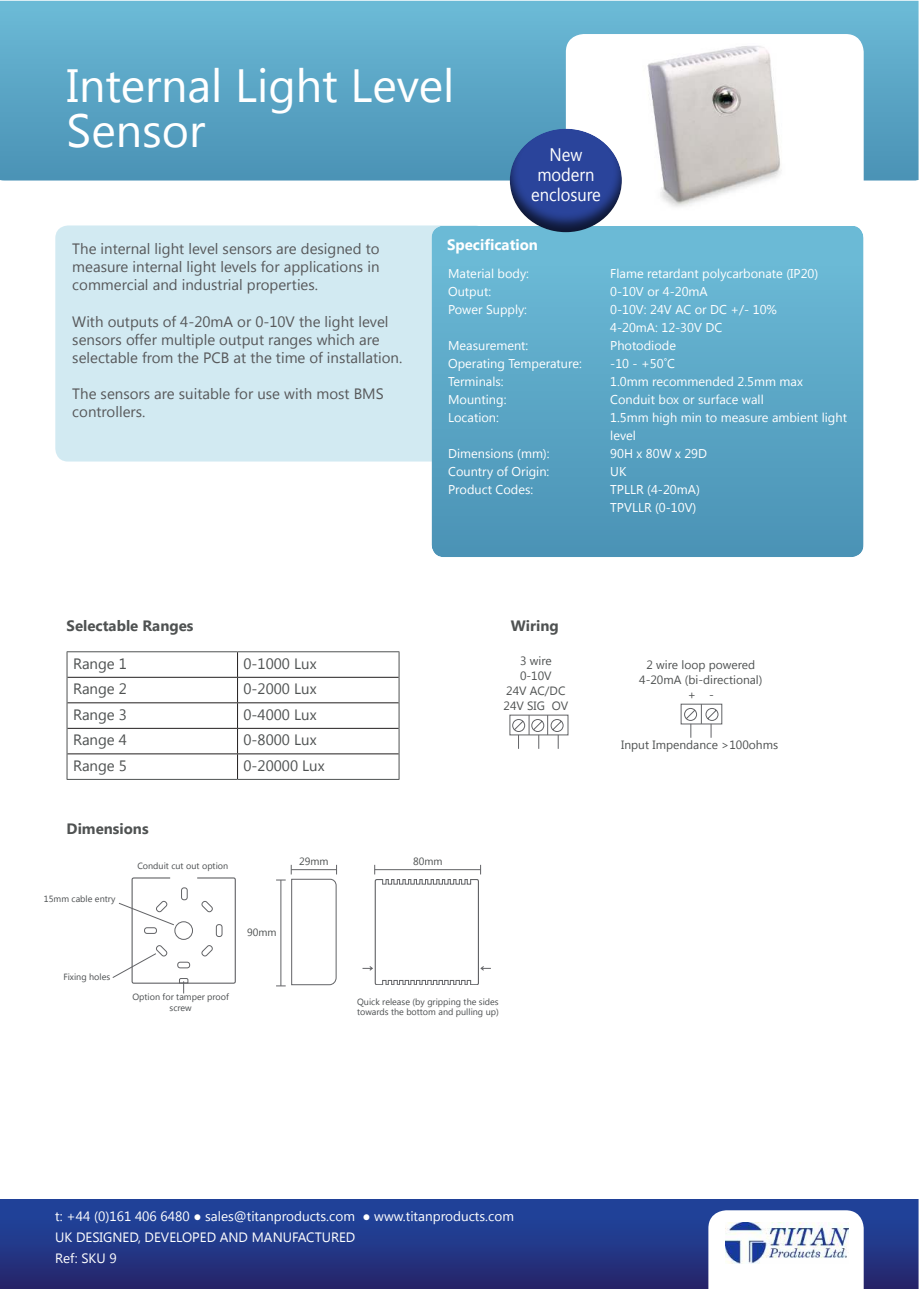
<style>
.page{position:relative;width:919px;height:1289px;background:#fff}
.page>*{position:absolute;margin:0;border:0;box-sizing:border-box;transform-origin:0 0}
.t1{font:46.5px/45px "Segoe UI";color:#fff}
.t2{font:18.15px/19.8px "Segoe UI";color:#fff;text-align:center;scale:.91 1}
.t3{font:15px/18px "Segoe UI";color:#57585a}
.t4{font:15px "Segoe UI";color:#4f5252}
.t5{font:700 15px "Segoe UI";color:#4f5252}
.t6{font:700 15px "Segoe UI";color:#fff}
.t7{font:13.5px/21px "Segoe UI";color:#fff}
.t8{font:12.75px/18px "Segoe UI";color:#fff}
.t9{font:12px/15px "Segoe UI";color:#4f5252;text-align:center}
.t10{font:10.5px "Segoe UI";color:#4f5252}
.t11{font:9px/10.5px "Segoe UI";color:#4a4d4f;text-align:center}
</style>
<div class="page">
<div style="left:680px;top:703px;width:42px;height:21px;border:1px solid #626366"></div>
<svg style="left:509px;top:714px;width:55px;height:35px"></svg>
<svg style="left:683px;top:703px;width:35px;height:35px"></svg>
<img style="left:0;top:1px;width:918px;height:180px">
<img style="left:0;top:1199px;width:918px;height:89px">
<svg style="left:708px;top:1210px;width:155px;height:78px"></svg>
<img style="left:725px;top:1222px;width:123px;height:41px">
<div style="left:566px;top:34px;width:297px;height:174px;background:#fff;border-radius:18px"></div>
<div style="left:55px;top:225px;width:432px;height:236px;background:#d2eaf2;border-radius:13px"></div>
<img style="left:431px;top:226px;width:432px;height:331px">
<hr style="left:67px;top:677px;width:170px;height:1px;background:#221f1f">
<hr style="left:237px;top:677px;width:161px;height:1px;background:#221f1f">
<hr style="left:67px;top:702px;width:170px;height:1px;background:#221f1f">
<hr style="left:237px;top:702px;width:161px;height:1px;background:#221f1f">
<hr style="left:67px;top:728px;width:170px;height:1px;background:#221f1f">
<hr style="left:237px;top:728px;width:161px;height:1px;background:#221f1f">
<svg style="left:237px;top:652px;width:1px;height:127px"></svg>
<hr style="left:67px;top:753px;width:170px;height:1px;background:#221f1f">
<hr style="left:237px;top:753px;width:161px;height:1px;background:#221f1f">
<hr style="left:67px;top:651px;width:170px;height:1px;background:#4f5252">
<hr style="left:237px;top:651px;width:162px;height:1px;background:#4f5252">
<svg style="left:67px;top:652px;width:1px;height:127px"></svg>
<svg style="left:398px;top:652px;width:1px;height:127px"></svg>
<hr style="left:67px;top:779px;width:170px;height:1px;background:#4f5252">
<hr style="left:237px;top:779px;width:162px;height:1px;background:#4f5252">
<svg style="left:507px;top:126px;width:115px;height:107px;background:#4b66a4"></svg>
<img style="left:647px;top:46px;width:135px;height:161px">
<div style="left:132px;top:877px;width:103px;height:106px;border:1px solid #626366;border-radius:2px"></div>
<div style="left:170px;top:874px;width:27px;height:9px;background:#fff"></div>
<div style="left:375px;top:879px;width:104px;height:106px;border:1px solid #626366;border-radius:2px"></div>
<svg style="left:382px;top:879px;width:89px;height:5px"></svg>
<svg style="left:382px;top:980px;width:89px;height:4px"></svg>
<div style="left:372px;top:984px;width:111px;height:9px;background:#fff"></div>
<hr style="left:374px;top:869px;width:106px;height:1px;background:#626366">
<svg style="left:276px;top:864px;width:61px;height:122px"></svg>
<svg style="left:362px;top:966px;width:11px;height:5px"></svg>
<svg style="left:480px;top:966px;width:11px;height:5px"></svg>
<svg style="left:112px;top:887px;width:111px;height:106px"></svg>
<h1 class="t1" style="left:67px;top:67px;width:389px">Internal Light Level<br>Sensor</h1>
<h2 class="t2" style="left:531px;top:146px;width:78px">New modern enclosure</h2>
<p class="t3" style="left:72px;top:241px;width:309px;text-align:justify">The internal light level sensors are designed to measure internal light levels for applications in commercial and industrial properties.</p>
<p class="t3" style="left:72px;top:313px;width:331px">With outputs of 4-20mA or 0-10V the light level sensors offer multiple output ranges which are selectable from the PCB at the time of installation.</p>
<p class="t3" style="left:72px;top:385px;width:313px">The sensors are suitable for use with most BMS controllers.</p>
<p class="t5" style="left:67px;top:614px;width:128px">Selectable Ranges</p>
<p class="t4" style="left:73px;top:657px;width:55px">Range 1</p>
<p class="t4" style="left:243px;top:653px;width:74px">0-1000 Lux</p>
<p class="t4" style="left:73px;top:683px;width:55px">Range 2</p>
<p class="t4" style="left:243px;top:678px;width:74px">0-2000 Lux</p>
<p class="t4" style="left:73px;top:708px;width:55px">Range 3</p>
<p class="t4" style="left:243px;top:704px;width:74px">0-4000 Lux</p>
<p class="t4" style="left:73px;top:734px;width:55px">Range 4</p>
<p class="t4" style="left:243px;top:729px;width:74px">0-8000 Lux</p>
<p class="t4" style="left:73px;top:759px;width:55px">Range 5</p>
<p class="t4" style="left:243px;top:755px;width:83px">0-20000 Lux</p>
<p class="t5" style="left:67px;top:818px;width:83px">Dimensions</p>
<p class="t6" style="left:447px;top:234px;width:92px">Specification</p>
<p class="t8" style="left:448px;top:266px;width:82px">Material body:</p>
<p class="t8" style="left:610px;top:266px;width:209px">Flame retardant polycarbonate (IP20)</p>
<p class="t8" style="left:448px;top:284px;width:44px">Output:</p>
<p class="t8" style="left:610px;top:284px;width:99px">0-10V or 4-20mA</p>
<p class="t8" style="left:448px;top:302px;width:80px">Power Supply:</p>
<p class="t8" style="left:610px;top:302px;width:168px">0-10V: 24V AC or DC +/- 10%<br>4-20mA: 12-30V DC</p>
<p class="t8" style="left:448px;top:338px;width:82px">Measurement:</p>
<p class="t8" style="left:610px;top:338px;width:67px">Photodiode</p>
<p class="t8" style="left:448px;top:354px;width:135px">Operating Temperature:</p>
<p class="t8" style="left:610px;top:354px;width:66px">-10 - +50˚C</p>
<p class="t8" style="left:448px;top:372px;width:57px">Terminals:</p>
<p class="t8" style="left:610px;top:372px;width:194px">1.0mm recommended 2.5mm max</p>
<p class="t8" style="left:448px;top:390px;width:60px">Mounting:</p>
<p class="t8" style="left:610px;top:390px;width:155px">Conduit box or surface wall</p>
<p class="t8" style="left:448px;top:408px;width:52px">Location:</p>
<p class="t8" style="left:610px;top:408px;width:238px">1.5mm high min to measure ambient light level</p>
<p class="t8" style="left:448px;top:444px;width:103px">Dimensions (mm):</p>
<p class="t8" style="left:610px;top:444px;width:98px">90H x 80W x 29D</p>
<p class="t8" style="left:448px;top:464px;width:103px">Country of Origin:</p>
<p class="t8" style="left:610px;top:464px;width:18px">UK</p>
<p class="t8" style="left:448px;top:482px;width:87px">Product Codes:</p>
<p class="t8" style="left:610px;top:482px;width:91px">TPLLR (4-20mA)<br>TPVLLR (0-10V)</p>
<p class="t5" style="left:511px;top:619px;width:49px">Wiring</p>
<p class="t9" style="left:503px;top:655px;width:66px">3 wire<br>0-10V<br>24V AC/DC<br>24V SIG OV</p>
<p class="t9" style="left:639px;top:658px;width:125px">2 wire loop powered<br>4-20mA (bi-directional) + -</p>
<p class="t9" style="left:621px;top:738px;width:158px">Input Impendance &gt;100ohms</p>
<p class="t11" style="left:44px;top:894px;width:73px">15mm cable entry</p>
<p class="t11" style="left:137px;top:861px;width:92px">Conduit cut out option</p>
<p class="t11" style="left:63px;top:970px;width:48px">Fixing holes</p>
<p class="t11" style="left:132px;top:992px;width:98px">Option for tamper proof screw</p>
<p class="t10" style="left:247px;top:927px;width:31px">90mm</p>
<p class="t10" style="left:299px;top:857px;width:31px">29mm</p>
<p class="t10" style="left:413px;top:857px;width:31px">80mm</p>
<p class="t11" style="left:357px;top:996px;width:143px;text-align:left">Quick release (by gripping the sides towards the bottom and pulling up)</p>
<p class="t7" style="left:55px;top:1205px;width:460px">t: +44 (0)161 406 6480 ● sales@titanproducts.com ● www.titanproducts.com<br>UK DESIGNED, DEVELOPED AND MANUFACTURED<br>Ref: SKU 9</p>
</div>
